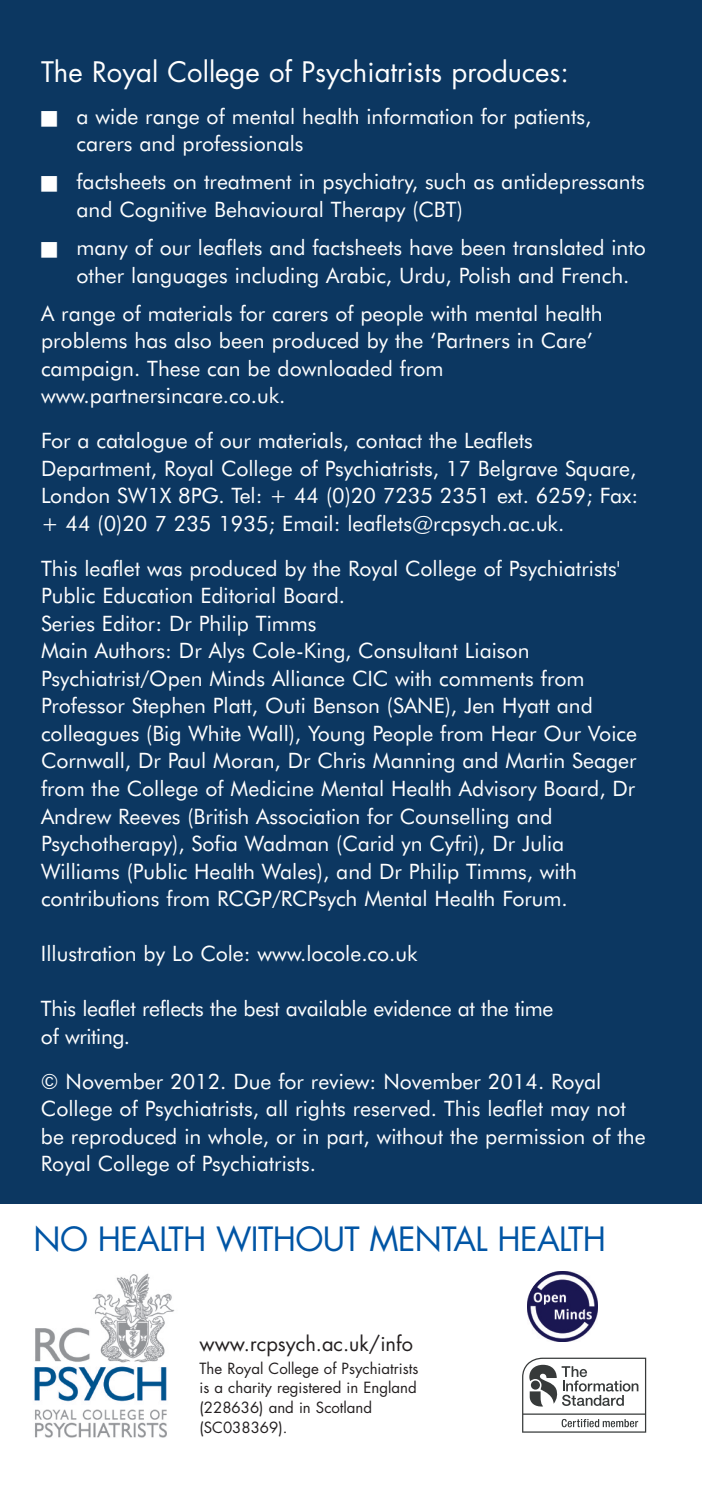
<style>
.page{position:relative;width:702px;height:1489px;background:#fff}
.page>*{position:absolute;margin:0;border:0;box-sizing:border-box;transform-origin:0 0}
.t1{font:32.5px "Futura";letter-spacing:-.02em;color:#0155a5}
.t2{font:27.5px "Futura";color:#fff}
.t3{font:21.25px/27.5px "Futura BT";color:#fff}
.t4{font:21.25px/27.5px "Futura BT";letter-spacing:-.02em;color:#fff}
.t5{font:20px "Futura";color:#231f20}
.t6{font:15px/19.8px "Futura";color:#231f20}
</style>
<div class="page">
<div style="left:0;top:0;width:702px;height:1204px;background:#0c3761"></div>
<img style="left:34px;top:1273px;width:141px;height:165px">
<svg style="left:522px;top:1357px;width:124px;height:75px"></svg>
<img style="left:527px;top:1271px;width:71px;height:70px">
<p class="t2" style="left:41px;top:59px;width:529px">The Royal College of Psychiatrists produces:</p>
<p class="t3" style="left:76px;top:104px;width:516px;text-indent:-35px">■ a wide range of mental health information for patients, carers and professionals</p>
<p class="t3" style="left:76px;top:170px;width:570px;text-indent:-35px">■ factsheets on treatment in psychiatry, such as antidepressants and Cognitive Behavioural Therapy (CBT)</p>
<p class="t3" style="left:76px;top:235px;width:571px;text-indent:-35px">■ many of our leaflets and factsheets have been translated into other languages including Arabic, Urdu, Polish and French.</p>
<p class="t3" style="left:41px;top:301px;width:563px">A range of materials for carers of people with mental health problems has also been produced by the ‘Partners in Care’ campaign. These can be downloaded from www.partnersincare.co.uk.</p>
<p class="t3" style="left:41px;top:429px;width:598px">For a catalogue of our materials, contact the Leaflets Department, Royal College of Psychiatrists, 17 Belgrave Square, London SW1X 8PG. Tel: + 44 (0)20 7235 2351 ext. 6259; Fax: + 44 (0)20 7 235 1935; Email: leaflets@rcpsych.ac.uk.</p>
<p class="t3" style="left:41px;top:556px;width:597px">This leaflet was produced by the Royal College of Psychiatrists' Public Education Editorial Board.<br>Series Editor: Dr Philip Timms<br>Main Authors: Dr Alys Cole-King, Consultant Liaison Psychiatrist/Open Minds Alliance CIC with comments from Professor Stephen Platt, Outi Benson (SANE), Jen Hyatt and colleagues (Big White Wall), Young People from Hear Our Voice Cornwall, Dr Paul Moran, Dr Chris Manning and Martin Seager from the College of Medicine Mental Health Advisory Board, Dr Andrew Reeves (British Association for Counselling and Psychotherapy), Sofia Wadman (Carid yn Cyfri), Dr Julia Williams (Public Health Wales), and Dr Philip Timms, with contributions from RCGP/RCPsych Mental Health Forum.</p>
<p class="t3" style="left:41px;top:941px;width:378px">Illustration by Lo Cole: www.locole.co.uk</p>
<p class="t4" style="left:41px;top:996px;width:514px">This leaflet reflects the best available evidence at the time of writing.</p>
<p class="t3" style="left:41px;top:1069px;width:606px">© November 2012. Due for review: November 2014. Royal College of Psychiatrists, all rights reserved. This leaflet may not be reproduced in whole, or in part, without the permission of the Royal College of Psychiatrists.</p>
<h1 class="t1" style="left:33px;top:1223px;width:574px">NO HEALTH WITHOUT MENTAL HEALTH</h1>
<p class="t5" style="left:199px;top:1334px;width:215px">www.rcpsych.ac.uk/info</p>
<p class="t6" style="left:199px;top:1359px;width:220px">The Royal College of Psychiatrists is a charity registered in England (228636) and in Scotland (SC038369).</p>
</div>
